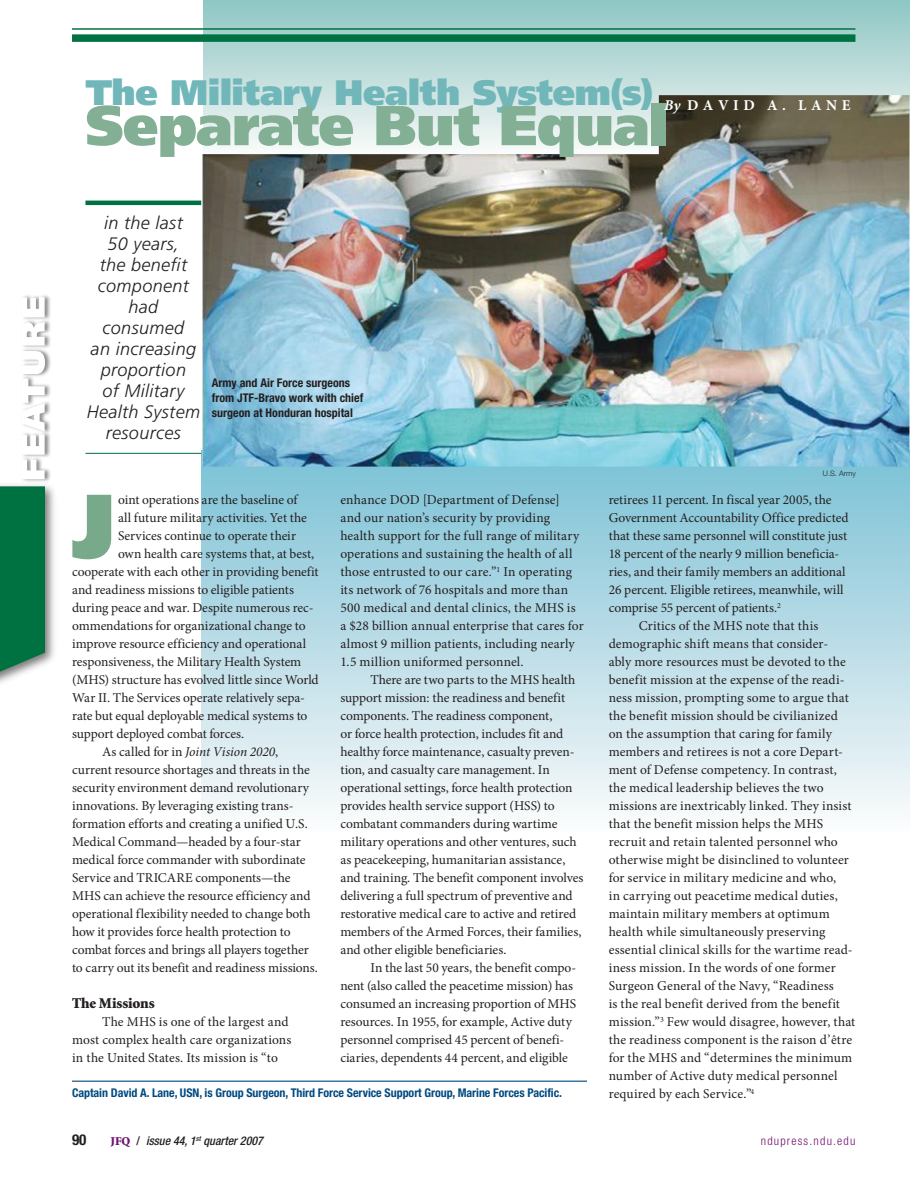
<style>
.page{position:relative;width:914px;height:1184px;background:#fff}
.page>*{position:absolute;margin:0;border:0;box-sizing:border-box;transform-origin:0 0}
.t1{font:900 90.9px "Frutiger LT Std";color:#78a98b}
.t2{font:900 56.1px "Frutiger LT Std";letter-spacing:-.015em;color:#83b094}
.t3{font:900 35.4px "Frutiger LT Std";letter-spacing:-.015em;color:#71b7ba}
.t4{font:italic 300 18px/21px "Frutiger LT Std";letter-spacing:.02em;color:#231f20;text-align:center}
.t5{font:700 15px "Minion Pro";letter-spacing:.3em;color:#fff}
.t6{font:900 15px "Minion Std";letter-spacing:-.01em;color:#231f20}
.t7{font:700 condensed 15px "Helvetica Neue LT Std";color:#231f20}
.t8{font:13.5px/18px "Minion Pro";color:#231f20}
.t9{font:13.5px "Minion Pro";letter-spacing:.02em;color:#231f20}
.t10{font:italic 13.5px "Minion Pro";letter-spacing:-.01em;color:#231f20}
.t11{font:700 condensed 12px "Helvetica Neue LT Std";letter-spacing:-.005em;color:#004a80}
.t12{font:700 condensed 12px/15px "Helvetica Neue LT Std";color:#231f20}
.t13{font:italic 500 condensed 12px "Helvetica Neue LT Std";color:#231f20}
.t14{font:300 condensed 12px "Helvetica Neue LT Std";letter-spacing:.1em;color:#701471}
.t15{font:7.8px "Minion Pro";color:#231f20}
.t16{font:300 7.5px "Helvetica Neue LT Std";color:#231f20}
.s1{font-style:italic}
.s2{font-style:normal}
.s3{font-family:"Minion Std";font-weight:900;font-style:normal;font-stretch:normal;color:#701471}
</style>
<div class="page">
<div style="left:0;top:481px;width:59px;height:213px;background:#231f20;opacity:.6"></div>
<svg style="left:0;top:486px;width:45px;height:195px;background:#157b50"></svg>
<div style="left:21px;top:293px;width:31px;height:191px;background:#231f20;opacity:.5"></div>
<svg style="left:22px;top:297px;width:23px;height:182px"></svg>
<svg style="left:203px;top:0;width:706px;height:95px;background:#aed5d3"></svg>
<div style="left:201px;top:450px;width:708px;height:385px;background:linear-gradient(to bottom,#79bfd4,#fcfbfc)"></div>
<img style="left:202px;top:95px;width:707px;height:371px">
<hr style="left:72px;top:1080px;width:515px;height:1px;background:#004a80">
<div style="left:85px;top:200px;width:116px;height:5px;background:#007242"></div>
<hr style="left:85px;top:453px;width:116px;height:1px;background:#007242">
<div style="left:72px;top:34px;width:783px;height:8px;background:#007242"></div>
<hr style="left:72px;top:28px;width:783px;height:2px;background:#007242">
<h3 class="t3" style="left:85px;top:71px;width:569px">The Military Health System(s)</h3>
<p class="t5" style="left:664px;top:95px;width:188px"><span class="s1">By</span> DAVID A. LANE</p>
<h2 class="t2" style="left:85px;top:91px;width:584px">Separate But Equal</h2>
<h3 class="t4" style="left:87px;top:213px;width:115px">in the last<br>50 years,<br>the benefit component had consumed<br>an increasing proportion<br>of Military<br>Health System resources</h3>
<p class="t12" style="left:212px;top:375px;width:153px">Army and Air Force surgeons from JTF-Bravo work with chief surgeon at Honduran hospital</p>
<p class="t16" style="left:823px;top:469px;width:34px">U.S. Army</p>
<h1 class="t1" style="left:72px;top:471px;width:40px">J</h1>
<p class="t8" style="left:118px;top:491px;width:181px">oint operations are the baseline of</p>
<p class="t8" style="left:340px;top:491px;width:245px">enhance DOD [Department of Defense] and our nation’s security by providing health support for the full range of military operations and sustaining the health of all those entrusted to our care.”<sup>1</sup> In operating its network of 76 hospitals and more than 500 medical and dental clinics, the MHS is a $28 billion annual enterprise that cares for almost 9 million patients, including nearly 1.5 million uniformed personnel.</p>
<p class="t8" style="left:340px;top:671px;width:245px;text-indent:30px">There are two parts to the MHS health support mission: the readiness and benefit components. The readiness component,<br>or force health protection, includes fit and healthy force maintenance, casualty preven&shy;tion, and casualty care management. In operational settings, force health protection provides health service support (HSS) to combatant commanders during wartime military operations and other ventures, such as peacekeeping, humanitarian assistance, and training. The benefit component involves delivering a full spectrum of preventive and restorative medical care to active and retired members of the Armed Forces, their families, and other eligible beneficiaries.</p>
<p class="t8" style="left:340px;top:959px;width:237px;text-indent:30px">In the last 50 years, the benefit compo&shy;nent (also called the peacetime mission) has consumed an increasing proportion of MHS resources. In 1955, for example, Active duty personnel comprised 45 percent of benefi&shy;ciaries, dependents 44 percent, and eligible</p>
<p class="t8" style="left:608px;top:491px;width:224px">retirees 11 percent. In fiscal year 2005, the</p>
<p class="t8" style="left:608px;top:509px;width:241px">Government Accountability Office predicted</p>
<p class="t8" style="left:608px;top:527px;width:240px">that these same personnel will constitute just</p>
<p class="t8" style="left:608px;top:545px;width:232px">18 percent of the nearly 9 million beneficia-</p>
<p class="t8" style="left:608px;top:563px;width:238px">ries, and their family members an additional</p>
<p class="t8" style="left:608px;top:581px;width:236px">26 percent. Eligible retirees, meanwhile, will</p>
<p class="t8" style="left:608px;top:599px;width:174px">comprise 55 percent of patients.<sup>2</sup></p>
<p class="t8" style="left:638px;top:617px;width:181px">Critics of the MHS note that this</p>
<p class="t8" style="left:608px;top:635px;width:221px">demographic shift means that consider-</p>
<p class="t8" style="left:608px;top:653px;width:238px">ably more resources must be devoted to the</p>
<p class="t8" style="left:608px;top:671px;width:237px">benefit mission at the expense of the readi-</p>
<p class="t8" style="left:608px;top:689px;width:242px">ness mission, prompting some to argue that</p>
<p class="t8" style="left:608px;top:707px;width:231px">the benefit mission should be civilianized</p>
<p class="t8" style="left:608px;top:725px;width:225px">on the assumption that caring for family</p>
<p class="t8" style="left:608px;top:743px;width:236px">members and retirees is not a core Depart-</p>
<p class="t8" style="left:608px;top:761px;width:230px">ment of Defense competency. In contrast,</p>
<p class="t8" style="left:608px;top:779px;width:216px">the medical leadership believes the two</p>
<p class="t8" style="left:608px;top:797px;width:244px">missions are inextricably linked. They insist</p>
<p class="t8" style="left:608px;top:815px;width:216px">that the benefit mission helps the MHS</p>
<p class="t8" style="left:608px;top:833px;width:230px">recruit and retain talented personnel who</p>
<p class="t8" style="left:608px;top:851px;width:242px">otherwise might be disinclined to volunteer</p>
<p class="t8" style="left:608px;top:869px;width:229px">for service in military medicine and who,</p>
<p class="t8" style="left:608px;top:887px;width:230px">in carrying out peacetime medical duties,</p>
<p class="t9" style="left:608px;top:905px;width:222px">maintain military members at optimum</p>
<p class="t8" style="left:608px;top:923px;width:218px">health while simultaneously preserving</p>
<p class="t8" style="left:608px;top:941px;width:245px">essential clinical skills for the wartime read-</p>
<p class="t8" style="left:608px;top:959px;width:228px">iness mission. In the words of one former</p>
<p class="t8" style="left:608px;top:977px;width:227px">Surgeon General of the Navy, “Readiness</p>
<p class="t8" style="left:608px;top:995px;width:233px">is the real benefit derived from the benefit</p>
<p class="t8" style="left:608px;top:1013px;width:248px">mission.”<sup>3</sup> Few would disagree, however, that</p>
<p class="t8" style="left:608px;top:1031px;width:245px">the readiness component is the raison d’être</p>
<p class="t8" style="left:608px;top:1049px;width:245px">for the MHS and “determines the minimum</p>
<p class="t8" style="left:608px;top:1067px;width:230px">number of Active duty medical personnel</p>
<p class="t8" style="left:608px;top:1085px;width:144px">required by each Service.”</p>
<p class="t8" style="left:118px;top:509px;width:190px">all future military activities. Yet the</p>
<p class="t8" style="left:118px;top:527px;width:179px">Services continue to operate their</p>
<p class="t8" style="left:118px;top:545px;width:198px">own health care systems that, at best,</p>
<p class="t8" style="left:72px;top:563px;width:248px">cooperate with each other in providing benefit</p>
<p class="t8" style="left:72px;top:581px;width:223px">and readiness missions to eligible patients</p>
<p class="t8" style="left:72px;top:599px;width:243px">during peace and war. Despite numerous rec-</p>
<p class="t8" style="left:72px;top:617px;width:235px">ommendations for organizational change to</p>
<p class="t8" style="left:72px;top:635px;width:236px">improve resource efficiency and operational</p>
<p class="t8" style="left:72px;top:653px;width:231px">responsiveness, the Military Health System</p>
<p class="t8" style="left:72px;top:671px;width:248px">(MHS) structure has evolved little since World</p>
<p class="t8" style="left:72px;top:689px;width:234px">War II. The Services operate relatively sepa-</p>
<p class="t8" style="left:72px;top:707px;width:237px">rate but equal deployable medical systems to</p>
<p class="t8" style="left:72px;top:725px;width:174px">support deployed combat forces.</p>
<p class="t10" style="left:102px;top:742px;width:178px"><span class="s2">As called for in</span> Joint Vision 2020<span class="s2">,</span></p>
<p class="t8" style="left:72px;top:761px;width:239px">current resource shortages and threats in the</p>
<p class="t8" style="left:72px;top:779px;width:238px">security environment demand revolutionary</p>
<p class="t8" style="left:72px;top:797px;width:223px">innovations. By leveraging existing trans-</p>
<p class="t8" style="left:72px;top:815px;width:237px">formation efforts and creating a unified U.S.</p>
<p class="t8" style="left:72px;top:833px;width:230px">Medical Command—headed by a four-star</p>
<p class="t8" style="left:72px;top:851px;width:235px">medical force commander with subordinate</p>
<p class="t8" style="left:72px;top:869px;width:220px">Service and TRICARE components—the</p>
<p class="t8" style="left:72px;top:887px;width:240px">MHS can achieve the resource efficiency and</p>
<p class="t8" style="left:72px;top:905px;width:240px">operational flexibility needed to change both</p>
<p class="t8" style="left:72px;top:923px;width:220px">how it provides force health protection to</p>
<p class="t8" style="left:72px;top:941px;width:238px">combat forces and brings all players together</p>
<p class="t8" style="left:72px;top:959px;width:247px">to carry out its benefit and readiness missions.</p>
<p class="t6" style="left:72px;top:996px;width:84px">The Missions</p>
<p class="t8" style="left:72px;top:1013px;width:221px;text-indent:30px">The MHS is one of the largest and most complex health care organizations in the United States. Its mission is “to</p>
<p class="t11" style="left:72px;top:1085px;width:491px">Captain David A. Lane, USN, is Group Surgeon, Third Force Service Support Group, Marine Forces Pacific.</p>
<p class="t15" style="left:750px;top:1086px;width:5px">4</p>
<p class="t7" style="left:72px;top:1130px;width:16px">90</p>
<p class="t13" style="left:110px;top:1133px;width:154px"><span class="s3">JFQ</span> <span class="s2">/</span> issue 44, 1<sup>st</sup> quarter 2007</p>
<p class="t14" style="left:760px;top:1134px;width:96px">ndupress.ndu.edu</p>
</div>
